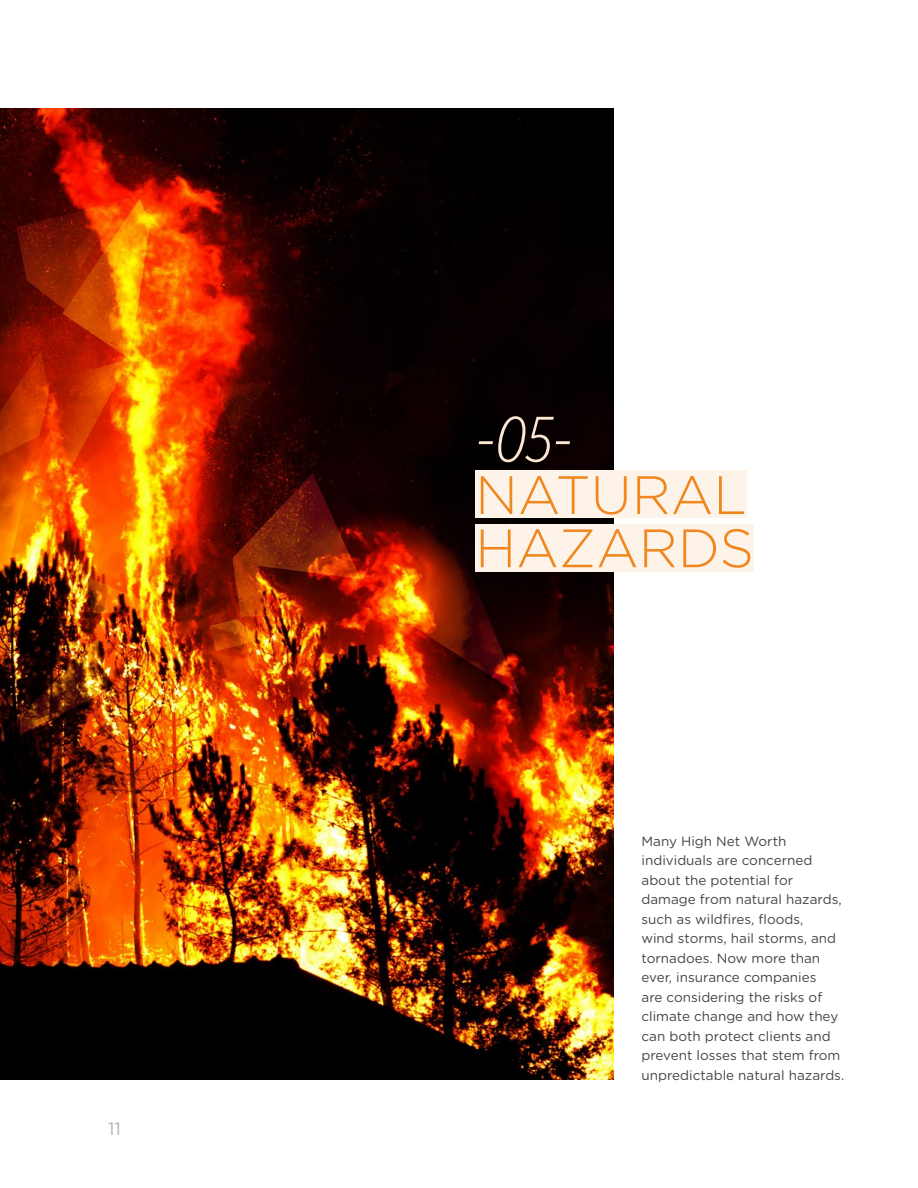
<style>
.page{position:relative;width:918px;height:1188px;background:#fff}
.page>*{position:absolute;margin:0;border:0;box-sizing:border-box;transform-origin:0 0}
.chapter_heading_-_no{font:italic 300 64.2px "Gotham X Narrow";color:#fce7d2}
.Chapter_heading{font:300 54px/53.2px "Gotham";color:#f0871f}
.t1{font:18px "Gotham";color:#b4b5b5}
.Body_Copy_after{font:13.5px/19.5px "Gotham Rounded";color:#424545}
</style>
<div class="page">
<img style="left:0;top:108px;width:613px;height:972px">
<div style="left:475px;top:471px;width:272px;height:47px;background:#fdf3e9"></div>
<div style="left:475px;top:524px;width:279px;height:47px;background:#fdf3e9"></div>
<h3 class="t1" style="left:108px;top:1117px;width:14px">11</h3>
<p class="chapter_heading_-_no" style="left:475px;top:401px;width:99px">-05-</p>
<p class="Chapter_heading" style="left:475px;top:467px;width:280px">NATURAL<br>HAZARDS</p>
<p class="Body_Copy_after" style="left:642px;top:831px;width:204px">Many High Net Worth individuals are concerned about the potential for damage from natural hazards, such as wildfires, floods,<br>wind storms, hail storms, and tornadoes. Now more than ever, insurance companies<br>are considering the risks of climate change and how they can both protect clients and prevent losses that stem from unpredictable natural hazards.</p>
</div>
